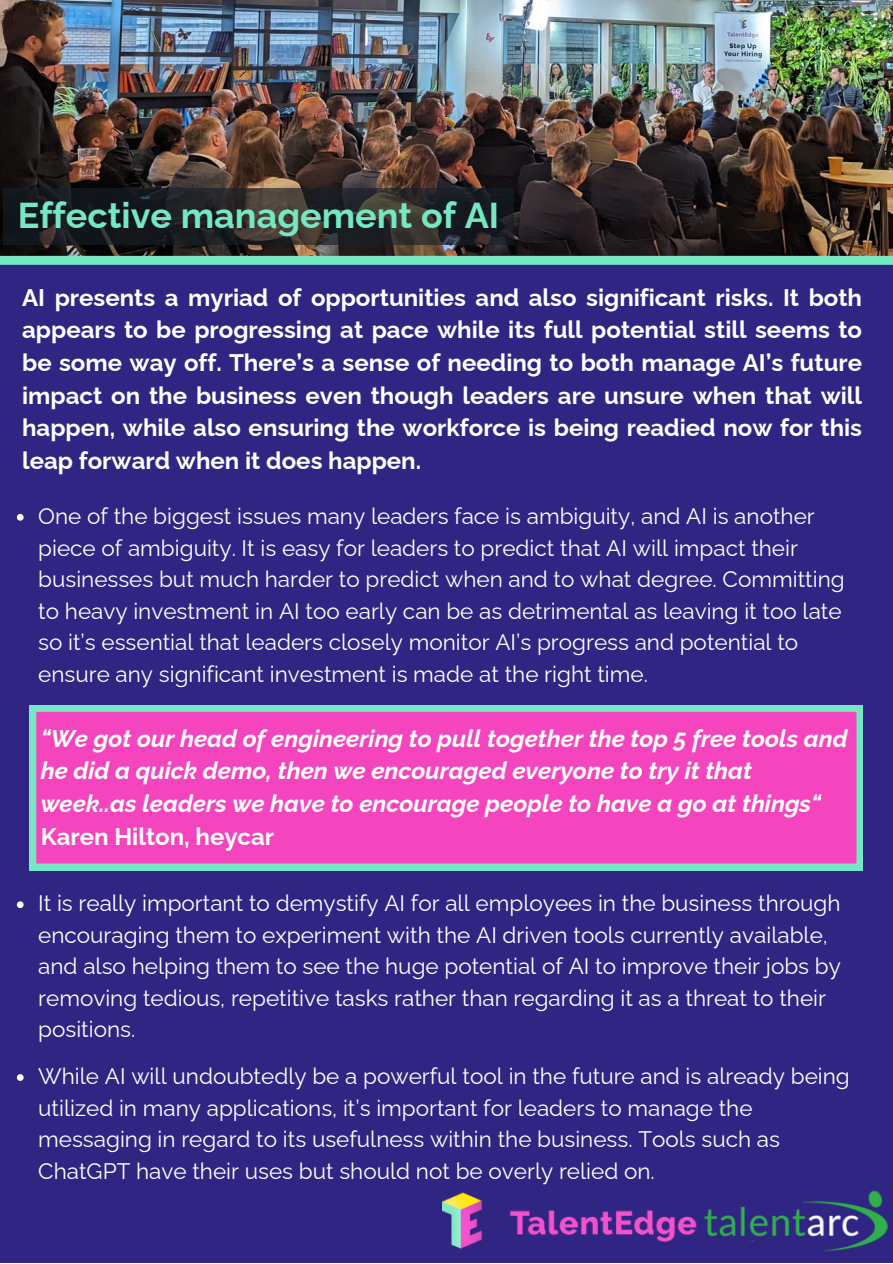
<style>
.page{position:relative;width:893px;height:1264px;background:#fff}
.page>*{position:absolute;margin:0;border:0;box-sizing:border-box;transform-origin:0 0}
.t1{font:700 36px "Raleway";color:#75e7c2}
.t2{font:700 24px/32.5px "Raleway";color:#fff;text-align:justify}
.t3{font:italic 700 24px/32.5px "Raleway";color:#fff}
.t4{font:22.5px/31.5px "Raleway";color:#fff}
</style>
<div class="page">
<div style="left:0;top:0;width:892px;height:1262px;background:#302583"></div>
<img style="left:0;top:0;width:892px;height:256px">
<div style="left:0;top:256px;width:892px;height:9px;background:#75e7c2"></div>
<svg style="left:29px;top:705px;width:833px;height:165px;background:#e755be"></svg>
<svg style="left:17px;top:514px;width:7px;height:6px"></svg>
<svg style="left:17px;top:901px;width:7px;height:7px"></svg>
<img style="left:443px;top:1190px;width:445px;height:62px">
<svg style="left:17px;top:1074px;width:7px;height:6px"></svg>
<div style="left:3px;top:188px;width:510px;height:56px;background:#161f28;opacity:.64"></div>
<p class="t1" style="left:18px;top:194px;width:483px">Effective management of AI</p>
<p class="t2" style="left:22px;top:281px;width:841px">AI presents a myriad of opportunities and also significant risks. It both appears to be progressing at pace while its full potential still seems to be some way off. There’s a sense of needing to both manage AI’s future impact on the business even though leaders are unsure when that will happen, while also ensuring the workforce is being readied now for this leap forward when it does happen.</p>
<p class="t4" style="left:38px;top:500px;width:807px">One of the biggest issues many leaders face is ambiguity, and AI is another piece of ambiguity. It is easy for leaders to predict that AI will impact their businesses but much harder to predict when and to what degree. Committing to heavy investment in AI too early can be as detrimental as leaving it too late so it’s essential that leaders closely monitor AI’s progress and potential to ensure any significant investment is made at the right time.</p>
<p class="t3" style="left:41px;top:722px;width:808px">“We got our head of engineering to pull together the top 5 free tools and he did a quick demo, then we encouraged everyone to try it that week..as leaders we have to encourage people to have a go at things“</p>
<p class="t2" style="left:41px;top:819px;width:235px">Karen Hilton, heycar</p>
<p class="t4" style="left:38px;top:887px;width:804px">It is really important to demystify AI for all employees in the business through encouraging them to experiment with the AI driven tools currently available, and also helping them to see the huge potential of AI to improve their jobs by removing tedious, repetitive tasks rather than regarding it as a threat to their positions.</p>
<p class="t4" style="left:38px;top:1060px;width:813px">While AI will undoubtedly be a powerful tool in the future and is already being utilized in many applications, it’s important for leaders to manage the messaging in regard to its usefulness within the business. Tools such as ChatGPT have their uses but should not be overly relied on.</p>
</div>
